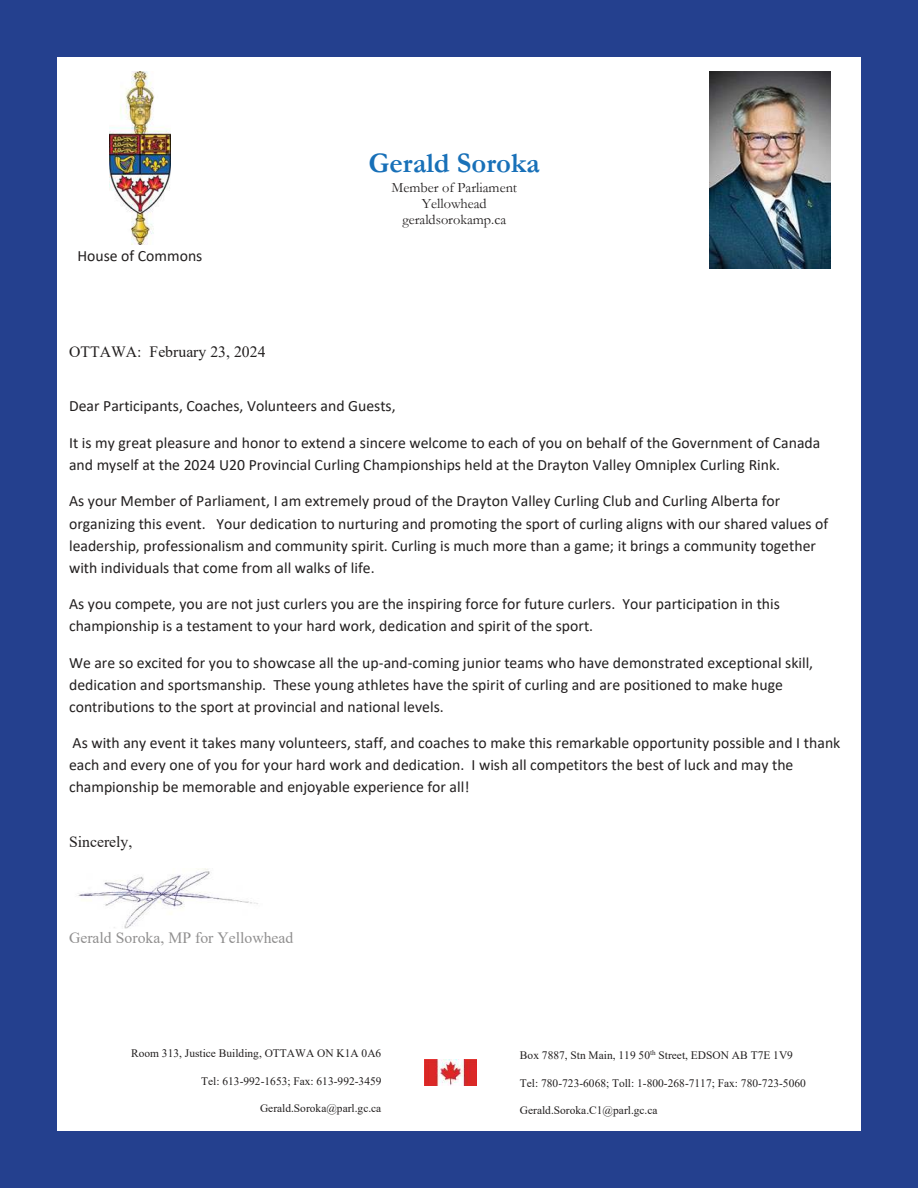
<style>
.page{position:relative;width:918px;height:1188px;background:#fff}
.page>*{position:absolute;margin:0;border:0;box-sizing:border-box;transform-origin:0 0}
.t1{font:700 28.65px "Garamond";color:#1870b8}
.t2{font:15.75px/22px "Calibri";color:#221f1f}
.t3{font:15.75px "Times New Roman";color:#221f1f}
.t4{font:15.75px "Times New Roman";color:#908f8f}
.t5{font:14.4px/16px "Garamond";color:#221f1f;text-align:center}
.t6{font:11.4px "Times New Roman";color:#221f1f}
</style>
<div class="page">
<img style="left:110px;top:72px;width:60px;height:173px">
<img style="left:709px;top:72px;width:121px;height:196px">
<img style="left:424px;top:1059px;width:53px;height:26px">
<img style="left:78px;top:868px;width:180px;height:60px">
<div style="left:0;top:0;width:918px;height:1188px;border:57px solid #24408e"></div>
<p class="t2" style="left:77px;top:246px;width:127px">House of Commons</p>
<p class="t3" style="left:69px;top:346px;width:198px">OTTAWA: February 23, 2024</p>
<h1 class="t1" style="left:369px;top:145px;width:173px">Gerald Soroka</h1>
<p class="t5" style="left:392px;top:181px;width:127px">Member of Parliament<br>Yellowhead geraldsorokamp.ca</p>
<p class="t2" style="left:69px;top:396px;width:328px">Dear Participants, Coaches, Volunteers and Guests,</p>
<p class="t2" style="left:69px;top:433px;width:753px">It is my great pleasure and honor to extend a sincere welcome to each of you on behalf of the Government of Canada and myself at the 2024 U20 Provincial Curling Championships held at the Drayton Valley Omniplex Curling Rink.</p>
<p class="t2" style="left:69px;top:491px;width:761px">As your Member of Parliament, I am extremely proud of the Drayton Valley Curling Club and Curling Alberta for organizing this event. Your dedication to nurturing and promoting the sport of curling aligns with our shared values of leadership, professionalism and community spirit. Curling is much more than a game; it brings a community together with individuals that come from all walks of life.</p>
<p class="t2" style="left:69px;top:594px;width:712px">As you compete, you are not just curlers you are the inspiring force for future curlers. Your participation in this championship is a testament to your hard work, dedication and spirit of the sport.</p>
<p class="t2" style="left:69px;top:653px;width:746px">We are so excited for you to showcase all the up-and-coming junior teams who have demonstrated exceptional skill, dedication and sportsmanship. These young athletes have the spirit of curling and are positioned to make huge contributions to the sport at provincial and national levels.</p>
<p class="t2" style="left:69px;top:733px;width:773px">As with any event it takes many volunteers, staff, and coaches to make this remarkable opportunity possible and I thank each and every one of you for your hard work and dedication. I wish all competitors the best of luck and may the championship be memorable and enjoyable experience for all!</p>
<p class="t3" style="left:69px;top:836px;width:65px">Sincerely,</p>
<p class="t4" style="left:69px;top:932px;width:226px">Gerald Soroka, MP for Yellowhead</p>
<p class="t6" style="left:131px;top:1050px;width:252px">Room 313, Justice Building, OTTAWA ON K1A 0A6</p>
<p class="t6" style="left:201px;top:1077px;width:182px">Tel: 613-992-1653; Fax: 613-992-3459</p>
<p class="t6" style="left:260px;top:1104px;width:123px">Gerald.Soroka@parl.gc.ca</p>
<p class="t6" style="left:520px;top:1051px;width:275px">Box 7887, Stn Main, 119 50<sup>th</sup> Street, EDSON AB T7E 1V9</p>
<p class="t6" style="left:520px;top:1079px;width:287px">Tel: 780-723-6068; Toll: 1-800-268-7117; Fax: 780-723-5060</p>
<p class="t6" style="left:520px;top:1106px;width:139px">Gerald.Soroka.C1@parl.gc.ca</p>
</div>
